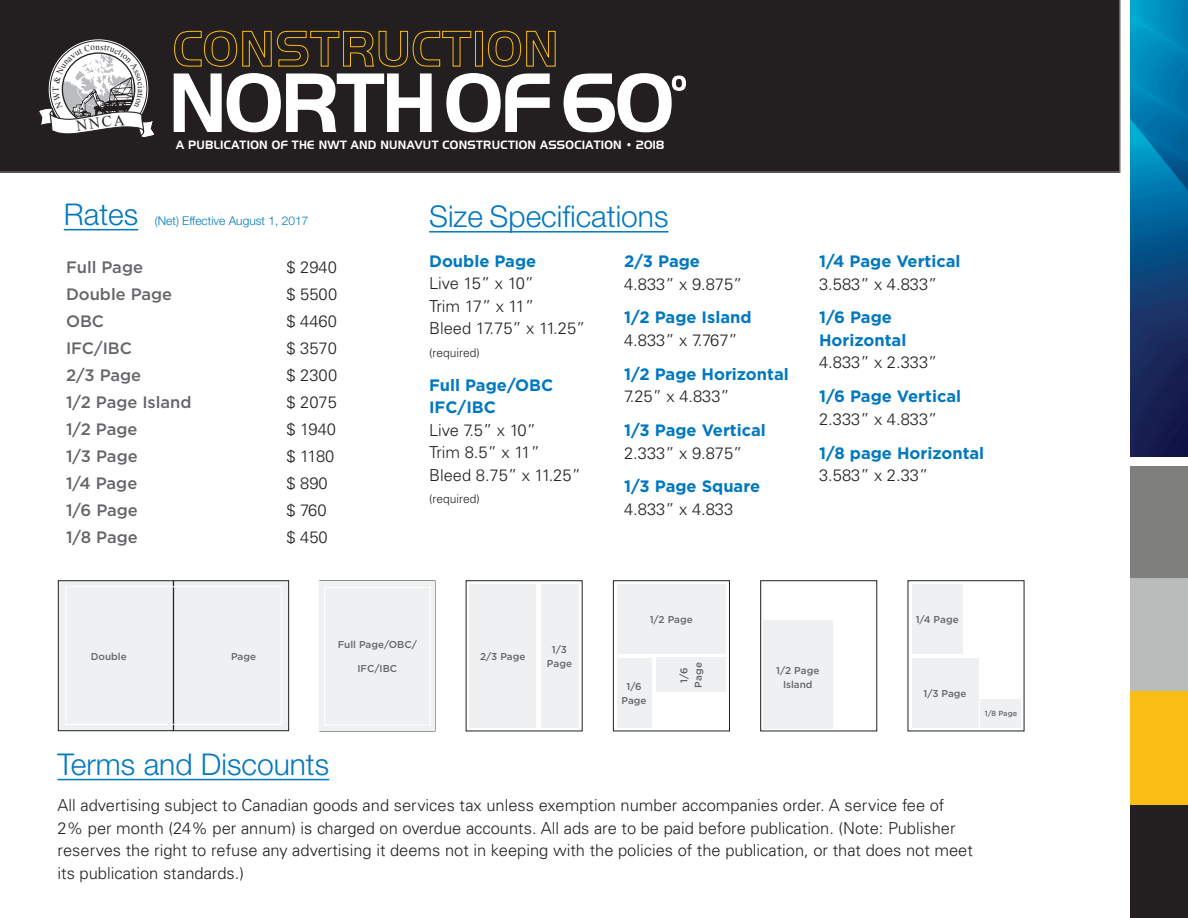
<style>
.page{position:relative;width:1188px;height:918px;background:#fff}
.page>*{position:absolute;margin:0;border:0;box-sizing:border-box;transform-origin:0 0}
.t1{font:300 30px "Helvetica Neue";color:#0078c0}
.t2{font:300 16.5px/22.5px "Univers";color:#231f20}
.t3{font:700 16.5px/22.5px "Gotham";color:#0078c0}
.t4{font:500 16.5px "Gotham";color:#646569}
.t5{font:300 12px "Helvetica Neue";color:#0078c0}
.t6{font:300 12px "Univers";color:#231f20}
.t7{font:11.7px "Handel Gothic";letter-spacing:.03em;color:#fff;scale:.94 1}
.t8{font:500 9.9px/14.2px "Gotham";color:#646569;text-align:center}
.t9{font:500 7.5px "Gotham";color:#646569}
</style>
<div class="page">
<div style="left:0;top:0;width:1120px;height:173px;background:#231f20"></div>
<img style="left:1131px;top:0;width:57px;height:456px">
<hr style="left:58px;top:779px;width:271px;height:1px;background:#0078c0">
<div style="left:470px;top:584px;width:66px;height:144px;background:#eef0f1"></div>
<div style="left:541px;top:584px;width:37px;height:144px;background:#eef0f1"></div>
<div style="left:320px;top:581px;width:115px;height:150px;background:#eef0f1"></div>
<div style="left:324px;top:587px;width:106px;height:138px;border:1px solid #fff"></div>
<div style="left:58px;top:581px;width:231px;height:150px;background:#eef0f1"></div>
<div style="left:173px;top:581px;width:116px;height:150px;border:1px solid #231f20"></div>
<div style="left:58px;top:581px;width:115px;height:150px;border:1px solid #231f20"></div>
<div style="left:66px;top:587px;width:215px;height:138px;border:1px solid #fff"></div>
<div style="left:613px;top:581px;width:117px;height:150px;border:1px solid #231f20"></div>
<div style="left:617px;top:658px;width:34px;height:70px;background:#eef0f1"></div>
<div style="left:656px;top:658px;width:69px;height:34px;background:#eef0f1"></div>
<div style="left:617px;top:584px;width:108px;height:70px;background:#eef0f1"></div>
<div style="left:912px;top:584px;width:51px;height:70px;background:#eef0f1"></div>
<div style="left:912px;top:658px;width:66px;height:70px;background:#eef0f1"></div>
<div style="left:763px;top:621px;width:70px;height:108px;background:#eef0f1"></div>
<hr style="left:429px;top:231px;width:240px;height:2px;background:#0078c0">
<hr style="left:64px;top:229px;width:74px;height:1px;background:#0078c0">
<div style="left:981px;top:699px;width:40px;height:29px;background:#eef0f1"></div>
<div style="left:1131px;top:804px;width:57px;height:114px;background:#231f20"></div>
<div style="left:1131px;top:691px;width:57px;height:113px;background:#fabd13"></div>
<div style="left:1131px;top:577px;width:57px;height:114px;background:#babbbb"></div>
<div style="left:1131px;top:466px;width:57px;height:111px;background:#7e7f7d"></div>
<svg style="left:174px;top:73px;width:512px;height:59px"></svg>
<svg style="left:174px;top:30px;width:382px;height:37px;background:#41341d"></svg>
<svg style="left:37px;top:36px;width:119px;height:104px"></svg>
<p class="t7" style="left:176px;top:140px;width:521px">A PUBLICATION OF THE NWT AND NUNAVUT CONSTRUCTION ASSOCIATION • 2018</p>
<h1 class="t1" style="left:64px;top:196px;width:76px">Rates</h1>
<p class="t5" style="left:155px;top:214px;width:155px">(Net) Effective August 1, 2017</p>
<h1 class="t1" style="left:429px;top:198px;width:241px">Size Specifications</h1>
<p class="t4" style="left:66px;top:256px;width:79px">Full Page</p>
<p class="t2" style="left:286px;top:256px;width:52px">$ 2940</p>
<p class="t4" style="left:66px;top:283px;width:108px">Double Page</p>
<p class="t2" style="left:286px;top:283px;width:52px">$ 5500</p>
<p class="t4" style="left:66px;top:310px;width:40px">OBC</p>
<p class="t2" style="left:286px;top:310px;width:52px">$ 4460</p>
<p class="t4" style="left:66px;top:337px;width:68px">IFC/IBC</p>
<p class="t2" style="left:286px;top:337px;width:52px">$ 3570</p>
<p class="t4" style="left:66px;top:364px;width:77px">2/3 Page</p>
<p class="t2" style="left:286px;top:364px;width:52px">$ 2300</p>
<p class="t4" style="left:66px;top:391px;width:127px">1/2 Page Island</p>
<p class="t2" style="left:286px;top:391px;width:52px">$ 2075</p>
<p class="t4" style="left:66px;top:418px;width:73px">1/2 Page</p>
<p class="t2" style="left:286px;top:418px;width:51px">$ 1940</p>
<p class="t4" style="left:66px;top:445px;width:73px">1/3 Page</p>
<p class="t2" style="left:286px;top:445px;width:49px">$ 1180</p>
<p class="t4" style="left:66px;top:472px;width:73px">1/4 Page</p>
<p class="t2" style="left:286px;top:472px;width:43px">$ 890</p>
<p class="t4" style="left:66px;top:499px;width:73px">1/6 Page</p>
<p class="t2" style="left:286px;top:499px;width:42px">$ 760</p>
<p class="t4" style="left:66px;top:526px;width:73px">1/8 Page</p>
<p class="t2" style="left:286px;top:526px;width:43px">$ 450</p>
<p class="t3" style="left:429px;top:250px;width:109px">Double Page</p>
<p class="t2" style="left:429px;top:272px;width:158px">Live 15” x 10”<br>Trim 17” x 11”<br>Bleed 17.75” x 11.25”</p>
<p class="t6" style="left:429px;top:346px;width:52px">(required)</p>
<p class="t3" style="left:429px;top:374px;width:126px">Full Page/OBC<br>IFC/IBC</p>
<p class="t2" style="left:429px;top:419px;width:153px">Live 7.5” x 10”<br>Trim 8.5” x 11”<br>Bleed 8.75” x 11.25”</p>
<p class="t6" style="left:429px;top:492px;width:52px">(required)</p>
<p class="t3" style="left:624px;top:250px;width:77px">2/3 Page</p>
<p class="t2" style="left:624px;top:272px;width:120px">4.833” x 9.875”</p>
<p class="t3" style="left:624px;top:306px;width:129px">1/2 Page Island</p>
<p class="t2" style="left:624px;top:329px;width:115px">4.833” x 7.767”</p>
<p class="t3" style="left:624px;top:363px;width:166px">1/2 Page Horizontal</p>
<p class="t2" style="left:624px;top:385px;width:107px">7.25” x 4.833”</p>
<p class="t3" style="left:624px;top:419px;width:143px">1/3 Page Vertical</p>
<p class="t2" style="left:624px;top:441px;width:120px">2.333” x 9.875”</p>
<p class="t3" style="left:624px;top:475px;width:138px">1/3 Page Square</p>
<p class="t2" style="left:624px;top:498px;width:111px">4.833” x 4.833</p>
<p class="t3" style="left:819px;top:250px;width:143px">1/4 Page Vertical</p>
<p class="t2" style="left:819px;top:272px;width:120px">3.583” x 4.833”</p>
<p class="t3" style="left:819px;top:306px;width:89px">1/6 Page<br>Horizontal</p>
<p class="t2" style="left:819px;top:351px;width:120px">4.833” x 2.333”</p>
<p class="t3" style="left:819px;top:385px;width:144px">1/6 Page Vertical</p>
<p class="t2" style="left:819px;top:408px;width:120px">2.333” x 4.833”</p>
<p class="t3" style="left:819px;top:441px;width:167px">1/8 page Horizontal</p>
<p class="t2" style="left:819px;top:464px;width:111px">3.583” x 2.33”</p>
<p class="t8" style="left:91px;top:649px;width:37px">Double</p>
<p class="t8" style="left:231px;top:649px;width:27px">Page</p>
<p class="t8" style="left:338px;top:637px;width:81px">Full Page/OBC/</p>
<p class="t8" style="left:357px;top:661px;width:41px">IFC/IBC</p>
<p class="t8" style="left:480px;top:649px;width:47px">2/3 Page</p>
<p class="t8" style="left:547px;top:642px;width:27px">1/3<br>Page</p>
<p class="t8" style="left:650px;top:612px;width:45px">1/2 Page</p>
<p class="t8" style="left:916px;top:612px;width:44px">1/4 Page</p>
<p class="t8" style="left:622px;top:679px;width:27px">1/6<br>Page</p>
<p class="t8" style="left:677px;top:688px;width:27px;rotate:-90deg">1/6<br>Page</p>
<p class="t8" style="left:776px;top:663px;width:45px">1/2 Page<br>Island</p>
<p class="t8" style="left:923px;top:686px;width:45px">1/3 Page</p>
<p class="t9" style="left:985px;top:709px;width:34px">1/8 Page</p>
<h1 class="t1" style="left:58px;top:746px;width:273px">Terms and Discounts</h1>
<p class="t2" style="left:58px;top:794px;width:917px">All advertising subject to Canadian goods and services tax unless exemption number accompanies order. A service fee of 2% per month (24% per annum) is charged on overdue accounts. All ads are to be paid before publication. (Note: Publisher reserves the right to refuse any advertising it deems not in keeping with the policies of the publication, or that does not meet its publication standards.)</p>
</div>
